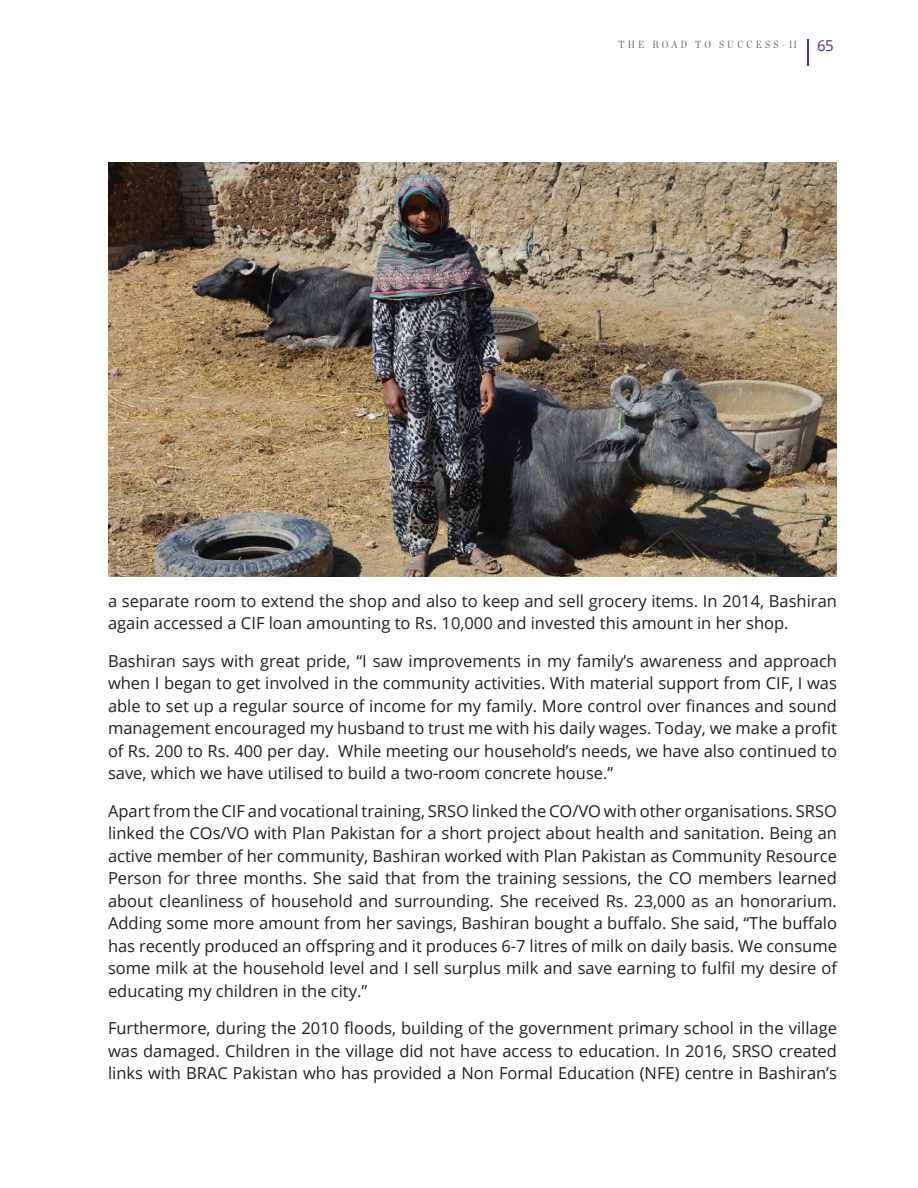
<style>
.page{position:relative;width:918px;height:1188px;background:#fff}
.page>*{position:absolute;margin:0;border:0;box-sizing:border-box;transform-origin:0 0}
.t1{font:16.5px/22.5px "Open Sans";color:#231f20;text-align:justify}
.t2{font:15px "Open Sans";color:#542d84}
.t3{font:10.5px "Chronicle Deck Cond";letter-spacing:.3em;color:#6c6d70}
</style>
<div class="page">
<hr style="left:807px;top:39px;width:2px;height:27px;background:#542d84">
<img style="left:108px;top:162px;width:729px;height:415px">
<p class="t3" style="left:619px;top:36px;width:180px">THE ROAD TO SUCCESS-II</p>
<p class="t2" style="left:817px;top:35px;width:18px">65</p>
<p class="t1" style="left:108px;top:589px;width:730px">a separate room to extend the shop and also to keep and sell grocery items. In 2014, Bashiran again accessed a CIF loan amounting to Rs. 10,000 and invested this amount in her shop.</p>
<p class="t1" style="left:108px;top:649px;width:731px">Bashiran says with great pride, “I saw improvements in my family’s awareness and approach when I began to get involved in the community activities. With material support from CIF, I was able to set up a regular source of income for my family. More control over finances and sound management encouraged my husband to trust me with his daily wages. Today, we make a profit of Rs. 200 to Rs. 400 per day. While meeting our household’s needs, we have also continued to save, which we have utilised to build a two-room concrete house.”</p>
<p class="t1" style="left:108px;top:799px;width:731px">Apart from the CIF and vocational training, SRSO linked the CO/VO with other organisations. SRSO linked the COs/VO with Plan Pakistan for a short project about health and sanitation. Being an active member of her community, Bashiran worked with Plan Pakistan as Community Resource Person for three months. She said that from the training sessions, the CO members learned about cleanliness of household and surrounding. She received Rs. 23,000 as an honorarium.<br>Adding some more amount from her savings, Bashiran bought a buffalo. She said, “The buffalo has recently produced an offspring and it produces 6-7 litres of milk on daily basis. We consume some milk at the household level and I sell surplus milk and save earning to fulfil my desire of educating my children in the city.”</p>
<p class="t1" style="left:108px;top:1017px;width:731px">Furthermore, during the 2010 floods, building of the government primary school in the village was damaged. Children in the village did not have access to education. In 2016, SRSO created links with BRAC Pakistan who has provided a Non Formal Education (NFE) centre in Bashiran’s</p>
</div>
